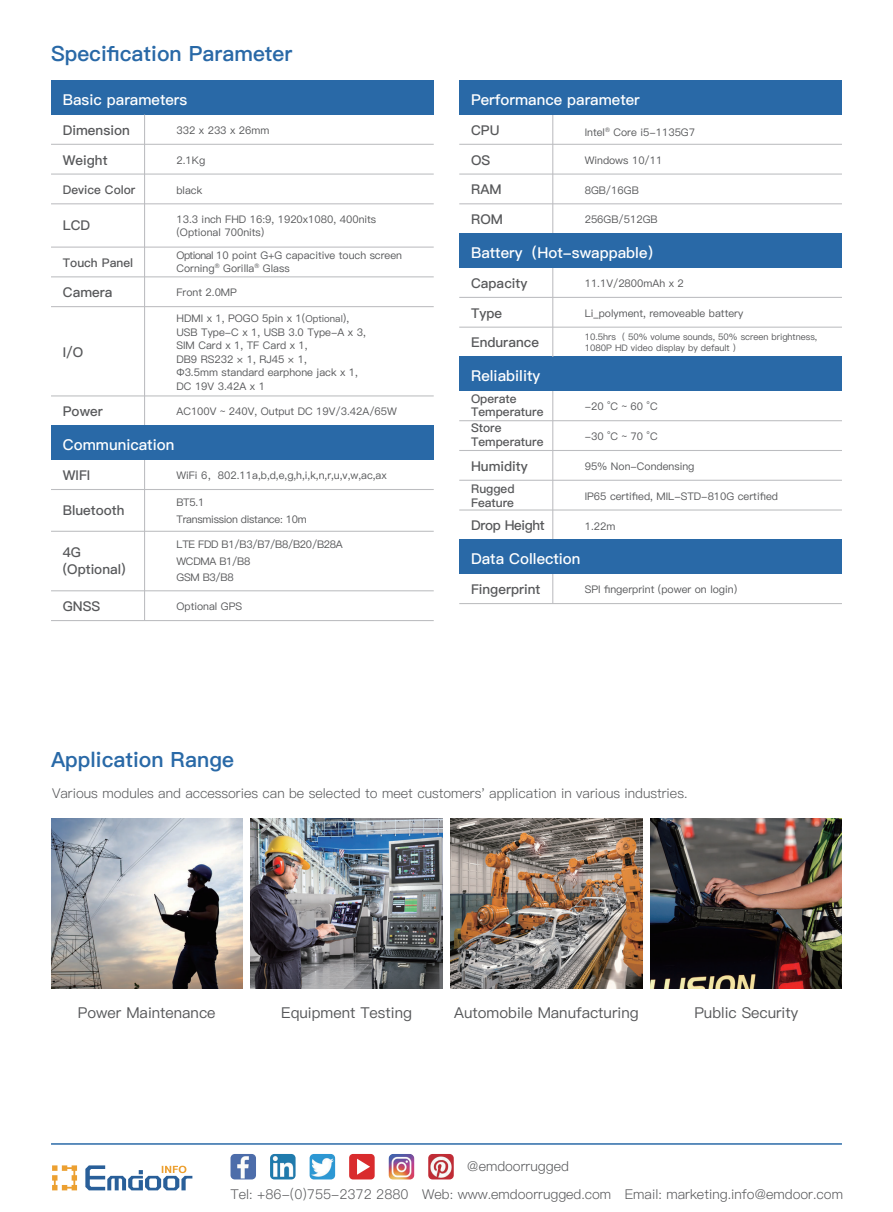
<style>
.page{position:relative;width:893px;height:1212px;background:#fff}
.page>*{position:absolute;margin:0;border:0;box-sizing:border-box;transform-origin:0 0}
.t1{font:21px "Ping Fang SC Heavy";color:#2969a7}
.t2{font:15px "Ping Fang SC Bold";color:#fff}
.t3{font:15px "Ping Fang SC Medium";color:#57585a}
.t4{font:13.5px "Ping Fang SC Regular";color:#57585a}
.t5{font:13.5px/16.2px "Ping Fang SC Bold";color:#57585a}
.t6{font:13.5px "Ping Fang SC Bold";letter-spacing:-.025em;color:#57585a}
.t7{font:12px/13.5px "Ping Fang SC Bold";color:#57585a}
.t8{font:10.5px/13.5px "Ping Fang SC Medium";color:#57585a}
.t9{font:10.5px/16.5px "Ping Fang SC Medium";letter-spacing:-.025em;color:#57585a}
.t10{font:9px/10.8px "Ping Fang SC Medium";color:#57585a}
.s1{font-size:9.6px}
</style>
<div class="page">
<div style="left:51px;top:80px;width:383px;height:35px;background:#2969a7"></div>
<hr style="left:51px;top:144px;width:383px;height:1px;background:#bcbdc0">
<hr style="left:51px;top:174px;width:383px;height:1px;background:#bcbdc0">
<hr style="left:51px;top:203px;width:383px;height:1px;background:#bcbdc0">
<hr style="left:51px;top:247px;width:383px;height:1px;background:#bcbdc0">
<hr style="left:51px;top:276px;width:383px;height:1px;background:#bcbdc0">
<hr style="left:144px;top:115px;width:1px;height:311px;background:#bcbdc0">
<hr style="left:51px;top:1143px;width:791px;height:2px;background:#2969a7">
<hr style="left:51px;top:306px;width:383px;height:1px;background:#bcbdc0">
<hr style="left:51px;top:395px;width:383px;height:1px;background:#bcbdc0">
<hr style="left:51px;top:590px;width:383px;height:1px;background:#bcbdc0">
<hr style="left:51px;top:620px;width:383px;height:1px;background:#bcbdc0">
<hr style="left:552px;top:115px;width:1px;height:119px;background:#bcbdc0">
<div style="left:459px;top:80px;width:383px;height:35px;background:#2969a7"></div>
<hr style="left:459px;top:144px;width:383px;height:1px;background:#bcbdc0">
<hr style="left:459px;top:174px;width:383px;height:1px;background:#bcbdc0">
<hr style="left:459px;top:203px;width:383px;height:1px;background:#bcbdc0">
<hr style="left:552px;top:391px;width:1px;height:149px;background:#bcbdc0">
<hr style="left:144px;top:460px;width:1px;height:160px;background:#bcbdc0">
<div style="left:51px;top:426px;width:383px;height:34px;background:#2969a7"></div>
<hr style="left:51px;top:489px;width:383px;height:1px;background:#bcbdc0">
<hr style="left:51px;top:531px;width:383px;height:1px;background:#bcbdc0">
<div style="left:459px;top:357px;width:383px;height:34px;background:#2969a7"></div>
<hr style="left:459px;top:420px;width:383px;height:1px;background:#bcbdc0">
<hr style="left:459px;top:450px;width:383px;height:1px;background:#bcbdc0">
<hr style="left:459px;top:480px;width:383px;height:1px;background:#bcbdc0">
<hr style="left:459px;top:509px;width:383px;height:1px;background:#bcbdc0">
<svg style="left:552px;top:574px;width:1px;height:29px"></svg>
<div style="left:459px;top:540px;width:383px;height:34px;background:#2969a7"></div>
<hr style="left:459px;top:603px;width:383px;height:1px;background:#bcbdc0">
<hr style="left:552px;top:268px;width:1px;height:89px;background:#bcbdc0">
<div style="left:459px;top:234px;width:383px;height:34px;background:#2969a7"></div>
<hr style="left:459px;top:297px;width:383px;height:1px;background:#bcbdc0">
<hr style="left:459px;top:327px;width:383px;height:1px;background:#bcbdc0">
<img style="left:51px;top:818px;width:191px;height:170px">
<img style="left:251px;top:818px;width:191px;height:170px">
<img style="left:451px;top:818px;width:191px;height:170px">
<img style="left:651px;top:818px;width:191px;height:170px">
<svg style="left:85px;top:1165px;width:107px;height:25px"></svg>
<svg style="left:52px;top:1165px;width:25px;height:25px"></svg>
<svg style="left:349px;top:1154px;width:26px;height:25px"></svg>
<img style="left:230px;top:1154px;width:26px;height:25px">
<img style="left:270px;top:1154px;width:26px;height:25px">
<img style="left:310px;top:1154px;width:25px;height:25px">
<img style="left:389px;top:1154px;width:25px;height:25px">
<img style="left:428px;top:1154px;width:26px;height:25px">
<h1 class="t1" style="left:51px;top:41px;width:243px">Specification Parameter</h1>
<h2 class="t2" style="left:63px;top:90px;width:126px">Basic parameters</h2>
<p class="t5" style="left:63px;top:122px;width:69px">Dimension</p>
<p class="t5" style="left:63px;top:152px;width:46px">Weight</p>
<p class="t7" style="left:63px;top:184px;width:74px">Device Color</p>
<p class="t5" style="left:63px;top:218px;width:29px">LCD</p>
<p class="t7" style="left:63px;top:257px;width:72px">Touch Panel</p>
<p class="t5" style="left:63px;top:285px;width:51px">Camera</p>
<p class="t8" style="left:176px;top:124px;width:95px">332 x 233 x 26mm</p>
<p class="t8" style="left:176px;top:153px;width:30px">2.1Kg</p>
<p class="t8" style="left:176px;top:183px;width:27px">black</p>
<p class="t8" style="left:176px;top:213px;width:201px;line-height:12.6px">13.3 inch FHD 16:9, 1920x1080, 400nits (Optional 700nits)</p>
<p class="t8" style="left:176px;top:249px;width:227px;line-height:12.6px">Optional 10 point G+G capacitive touch screen<br>Corning<sup>®</sup> Gorilla<sup>®</sup> Glass</p>
<p class="t8" style="left:176px;top:286px;width:62px">Front 2.0MP</p>
<p class="t5" style="left:63px;top:344px;width:22px">I/O</p>
<p class="t5" style="left:63px;top:404px;width:41px">Power</p>
<p class="t8" style="left:176px;top:312px;width:191px">HDMI x 1, POGO 5pin x 1(<span class="s1">Optional</span>),<br>USB Type-C x 1, USB 3.0 Type-A x 3,<br>SIM Card x 1, TF Card x 1,<br>DB9 RS232 × 1, RJ45 × 1,<br>Φ3.5mm standard earphone jack x 1,<br>DC 19V 3.42A x 1</p>
<p class="t8" style="left:176px;top:405px;width:222px">AC100V ~ 240V, Output DC 19V/3.42A/65W</p>
<h2 class="t2" style="left:63px;top:435px;width:113px">Communication</h2>
<p class="t5" style="left:63px;top:467px;width:29px">WIFI</p>
<p class="t5" style="left:63px;top:502px;width:63px">Bluetooth</p>
<p class="t5" style="left:63px;top:545px;width:64px">4G (Optional)</p>
<p class="t8" style="left:176px;top:469px;width:212px">WiFi 6，802.11a,b,d,e,g,h,i,k,n,r,u,v,w,ac,ax</p>
<p class="t9" style="left:176px;top:494px;width:132px">BT5.1<br>Transmission distance: 10m</p>
<p class="t9" style="left:176px;top:536px;width:168px">LTE FDD B1/B3/B7/B8/B20/B28A<br>WCDMA B1/B8<br>GSM B3/B8</p>
<p class="t5" style="left:63px;top:598px;width:39px">GNSS</p>
<p class="t8" style="left:176px;top:600px;width:67px">Optional GPS</p>
<h1 class="t1" style="left:51px;top:746px;width:185px">Application Range</h1>
<h2 class="t2" style="left:471px;top:90px;width:170px">Performance parameter</h2>
<p class="t5" style="left:471px;top:122px;width:30px">CPU</p>
<p class="t5" style="left:471px;top:152px;width:21px">OS</p>
<p class="t5" style="left:471px;top:182px;width:32px">RAM</p>
<p class="t5" style="left:471px;top:211px;width:33px">ROM</p>
<p class="t8" style="left:585px;top:125px;width:112px">Intel<sup>®</sup> Core i5-1135G7</p>
<p class="t8" style="left:585px;top:153px;width:79px">Windows 10/11</p>
<p class="t8" style="left:585px;top:183px;width:56px">8GB/16GB</p>
<p class="t8" style="left:585px;top:213px;width:74px">256GB/512GB</p>
<h2 class="t2" style="left:471px;top:243px;width:193px">Battery（Hot-swappable）</h2>
<p class="t5" style="left:471px;top:275px;width:58px">Capacity</p>
<p class="t5" style="left:471px;top:305px;width:33px">Type</p>
<p class="t5" style="left:471px;top:335px;width:69px">Endurance</p>
<p class="t8" style="left:585px;top:277px;width:101px">11.1V/2800mAh x 2</p>
<p class="t8" style="left:585px;top:307px;width:160px">Li_polyment, removeable battery</p>
<p class="t10" style="left:585px;top:332px;width:234px">10.5hrs ( 50% volume sounds, 50% screen brightness,<br>1080P HD video display by default )</p>
<h2 class="t2" style="left:471px;top:367px;width:71px">Reliability</h2>
<p class="t7" style="left:471px;top:392px;width:74px">Operate<br>Temperature</p>
<p class="t7" style="left:471px;top:421px;width:74px">Store<br>Temperature</p>
<p class="t5" style="left:471px;top:458px;width:58px">Humidity</p>
<p class="t7" style="left:471px;top:482px;width:45px;line-height:14.4px">Rugged<br>Feature</p>
<p class="t6" style="left:471px;top:517px;width:75px">Drop Height</p>
<p class="t8" style="left:585px;top:519px;width:32px">1.22m</p>
<p class="t8" style="left:585px;top:400px;width:75px">-20 °C ~ 60 °C</p>
<p class="t8" style="left:585px;top:430px;width:75px">-30 °C ~ 70 °C</p>
<p class="t8" style="left:585px;top:460px;width:111px">95% Non-Condensing</p>
<p class="t8" style="left:585px;top:489px;width:195px">IP65 certified, MIL-STD-810G certified</p>
<h2 class="t2" style="left:471px;top:549px;width:111px">Data Collection</h2>
<p class="t5" style="left:471px;top:581px;width:71px">Fingerprint</p>
<p class="t8" style="left:585px;top:583px;width:154px">SPI fingerprint (power on login)</p>
<p class="t4" style="left:52px;top:785px;width:637px">Various modules and accessories can be selected to meet customers' application in various industries.</p>
<h2 class="t3" style="left:78px;top:1003px;width:139px">Power Maintenance</h2>
<h2 class="t3" style="left:281px;top:1003px;width:132px">Equipment Testing</h2>
<h2 class="t3" style="left:454px;top:1003px;width:186px">Automobile Manufacturing</h2>
<h2 class="t3" style="left:694px;top:1003px;width:105px">Public Security</h2>
<p class="t4" style="left:467px;top:1158px;width:103px">@emdoorrugged</p>
<p class="t4" style="left:230px;top:1185px;width:614px">Tel: +86-(0)755-2372 2880 Web: www.emdoorrugged.com Email: marketing.info@emdoor.com</p>
</div>
